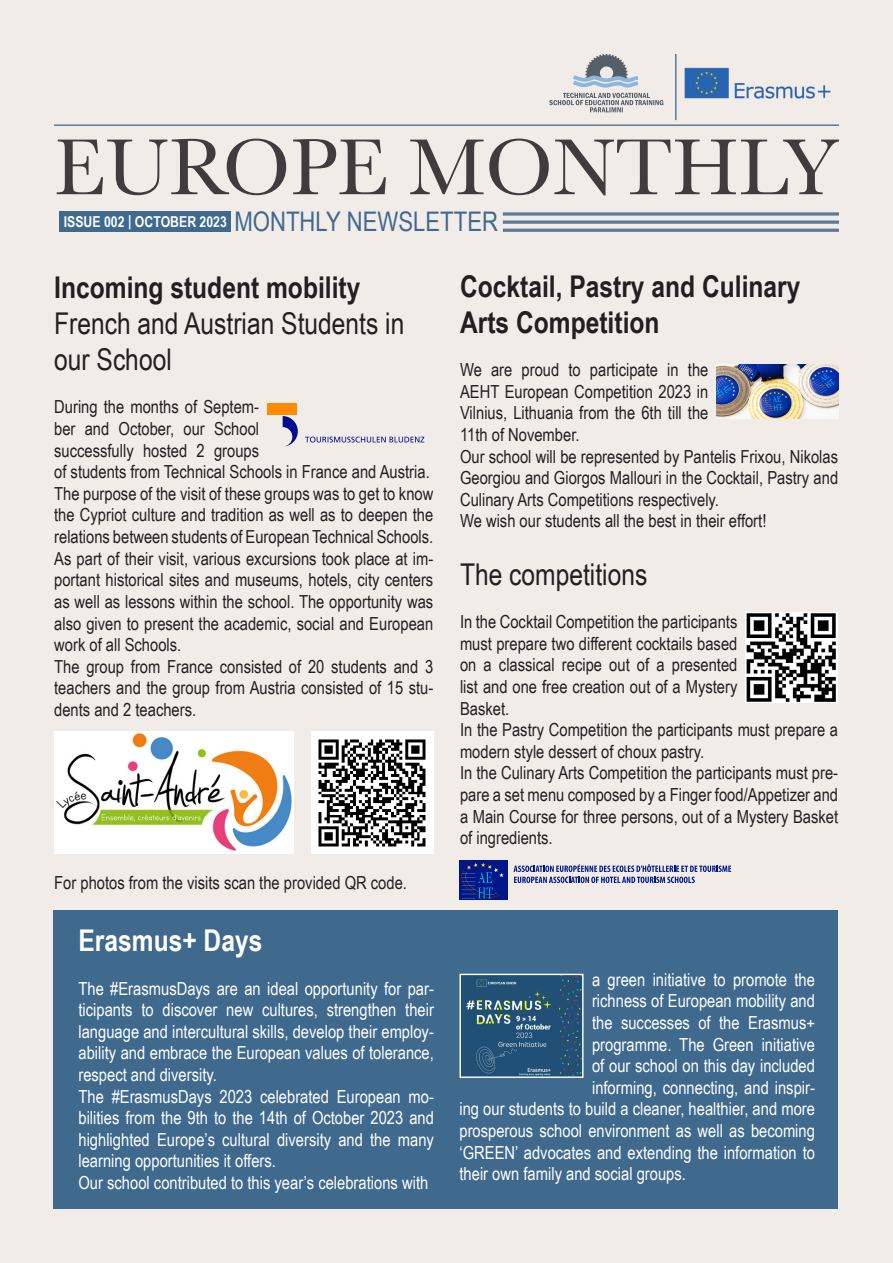
<style>
.page{position:relative;width:893px;height:1263px;background:#f2ece9}
.page>*{position:absolute;margin:0;border:0;box-sizing:border-box;transform-origin:0 0}
.t1{font:82.5px "Baskerville";color:#231f20}
.t2{font:700 30px/36px "Arial Narrow";color:#231f20}
.t3{font:30px/36px "Arial Narrow";color:#231f20}
.t4{font:700 30px "Arial Narrow";color:#fff}
.t5{font:27px "Arial Narrow";color:#3f698d}
.t6{font:18px/21.6px "Arial Narrow";color:#231f20;text-align:justify}
.t7{font:18px/21.6px "Arial Narrow";color:#fff;text-align:justify}
.t8{font:700 15px "Arial Narrow";color:#fff}
</style>
<div class="page">
<hr style="left:54px;top:124px;width:785px;height:2px;background:#3f698d">
<svg style="left:503px;top:212px;width:336px;height:4px"></svg>
<svg style="left:503px;top:220px;width:336px;height:4px"></svg>
<hr style="left:503px;top:229px;width:336px;height:3px;background:#3f698d">
<div style="left:60px;top:212px;width:171px;height:20px;background:#3f698d"></div>
<svg style="left:549px;top:54px;width:114px;height:58px"></svg>
<img style="left:684px;top:67px;width:147px;height:32px">
<hr style="left:675px;top:54px;width:2px;height:66px;background:#3f698d">
<img style="left:54px;top:731px;width:239px;height:123px">
<div style="left:53px;top:910px;width:785px;height:299px;background:#3f698d"></div>
<svg style="left:305px;top:437px;width:119px;height:5px"></svg>
<svg style="left:283px;top:416px;width:15px;height:30px"></svg>
<div style="left:268px;top:403px;width:29px;height:11px;background:#ff8c00"></div>
<img style="left:311px;top:732px;width:122px;height:122px">
<img style="left:461px;top:976px;width:121px;height:100px">
<div style="left:459px;top:974px;width:125px;height:104px;border:1px solid #fff"></div>
<img style="left:746px;top:612px;width:92px;height:91px">
<img style="left:717px;top:365px;width:121px;height:54px">
<div style="left:459px;top:860px;width:49px;height:40px;background:#00178a"></div>
<svg style="left:461px;top:863px;width:43px;height:36px"></svg>
<svg style="left:514px;top:864px;width:217px;height:19px"></svg>
<h1 class="t1" style="left:54px;top:115px;width:786px">EUROPE MONTHLY</h1>
<p class="t8" style="left:64px;top:210px;width:165px">ISSUE 002 | OCTOBER 2023</p>
<p class="t5" style="left:234px;top:202px;width:265px">MONTHLY NEWSLETTER</p>
<p class="t2" style="left:54px;top:268px;width:308px">Incoming student mobility</p>
<p class="t3" style="left:54px;top:305px;width:352px">French and Austrian Students in our School</p>
<p class="t6" style="left:54px;top:396px;width:377px;text-align:left">During the months of Septem-<br>ber and October, our School<br>successfully hosted 2 groups<br>of students from Technical Schools in France and Austria.</p>
<p class="t6" style="left:54px;top:482px;width:381px">The purpose of the visit of these groups was to get to know the Cypriot culture and tradition as well as to deepen the relations between students of European Technical Schools.</p>
<p class="t6" style="left:54px;top:547px;width:381px">As part of their visit, various excursions took place at im&shy;portant historical sites and museums, hotels, city centers as well as lessons within the school. The opportunity was also given to present the academic, social and European work of all Schools.</p>
<p class="t6" style="left:54px;top:655px;width:381px">The group from France consisted of 20 students and 3 teachers and the group from Austria consisted of 15 stu&shy;dents and 2 teachers.</p>
<p class="t6" style="left:54px;top:871px;width:354px">For photos from the visits scan the provided QR code.</p>
<p class="t4" style="left:78px;top:918px;width:185px">Erasmus+ Days</p>
<p class="t7" style="left:78px;top:977px;width:357px">The #ErasmusDays are an ideal opportunity for par&shy;ticipants to discover new cultures, strengthen their language and intercultural skills, develop their employ&shy;ability and embrace the European values of tolerance, respect and diversity.</p>
<p class="t7" style="left:78px;top:1085px;width:357px">The #ErasmusDays 2023 celebrated European mo&shy;bilities from the 9th to the 14th of October 2023 and highlighted Europe’s cultural diversity and the many learning opportunities it offers.</p>
<p class="t7" style="left:78px;top:1171px;width:351px">Our school contributed to this year’s celebrations with</p>
<p class="t2" style="left:460px;top:267px;width:342px">Cocktail, Pastry and Culinary<br>Arts Competition</p>
<p class="t6" style="left:460px;top:358px;width:250px">We are proud to participate in the AEHT European Competition 2023 in Vilnius, Lithuania from the 6th till the 11th of November.</p>
<p class="t6" style="left:460px;top:445px;width:380px">Our school will be represented by Pantelis Frixou, Nikolas Georgiou and Giorgos Mallouri in the Cocktail, Pastry and Culinary Arts Competitions respectively.</p>
<p class="t6" style="left:460px;top:510px;width:308px">We wish our students all the best in their effort!</p>
<p class="t3" style="left:460px;top:555px;width:189px">The competitions</p>
<p class="t6" style="left:460px;top:610px;width:279px">In the Cocktail Competition the participants must prepare two different cocktails based on a classical recipe out of a presented list and one free creation out of a Mystery Basket.</p>
<p class="t6" style="left:460px;top:718px;width:380px">In the Pastry Competition the participants must prepare a modern style dessert of choux pastry.</p>
<p class="t6" style="left:460px;top:762px;width:380px">In the Culinary Arts Competition the participants must pre&shy;pare a set menu composed by a Finger food/Appetizer and a Main Course for three persons, out of a Mystery Basket of ingredients.</p>
<p class="t7" style="left:592px;top:968px;width:224px">a green initiative to promote the</p>
<p class="t7" style="left:592px;top:990px;width:224px">richness of European mobility and</p>
<p class="t7" style="left:592px;top:1011px;width:224px">the successes of the Erasmus+</p>
<p class="t7" style="left:592px;top:1033px;width:224px">programme. The Green initiative</p>
<p class="t7" style="left:592px;top:1054px;width:224px">of our school on this day included</p>
<p class="t7" style="left:592px;top:1076px;width:224px">informing, connecting, and inspir-</p>
<p class="t7" style="left:459px;top:1098px;width:357px">ing our students to build a cleaner, healthier, and more</p>
<p class="t7" style="left:459px;top:1119px;width:357px">prosperous school environment as well as becoming</p>
<p class="t7" style="left:459px;top:1141px;width:357px">‘GREEN’ advocates and extending the information to</p>
<p class="t7" style="left:459px;top:1162px;width:228px">their own family and social groups.</p>
</div>
